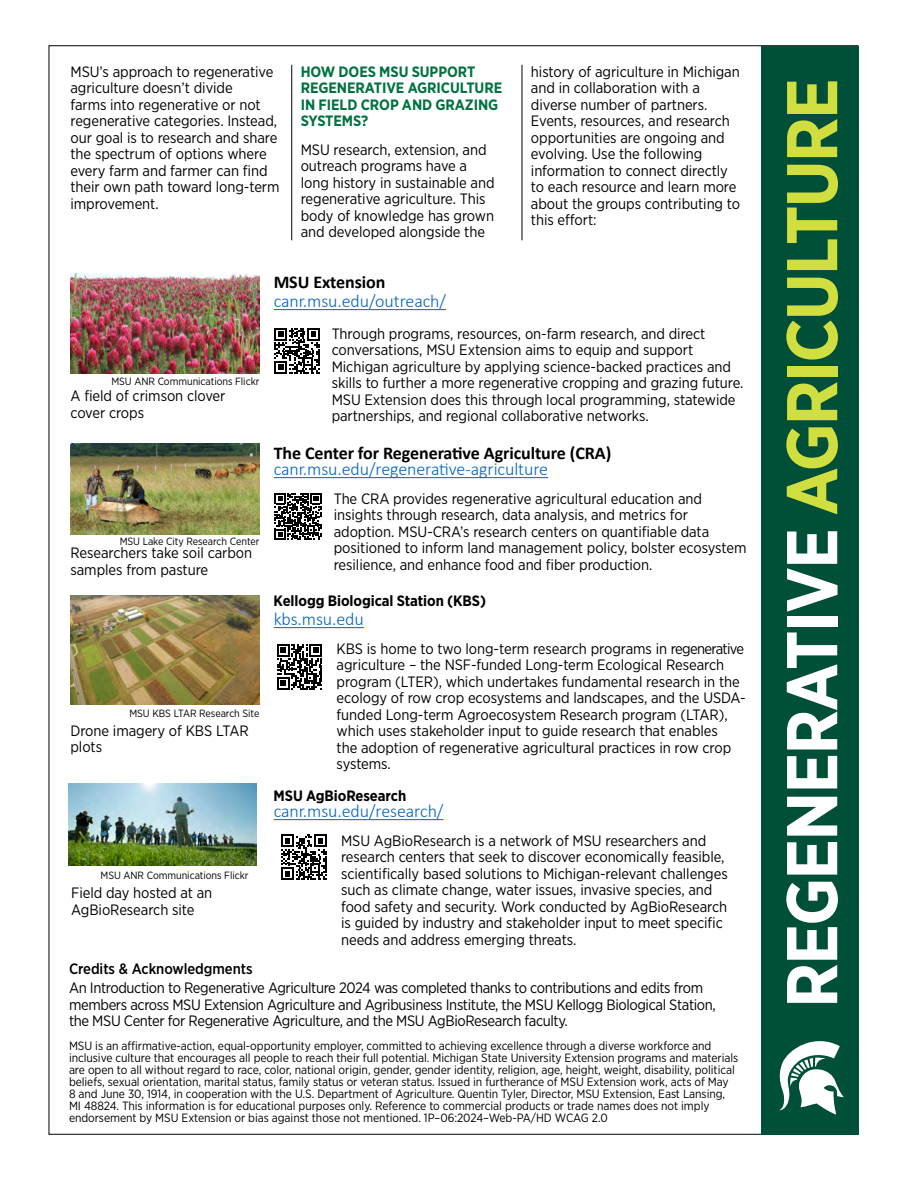
<style>
.page{position:relative;width:918px;height:1188px;background:#fff}
.page>*{position:absolute;margin:0;border:0;box-sizing:border-box;transform-origin:0 0}
.t1{font:700 71.7px "Gotham Narrow";letter-spacing:-.025em;color:#fff}
.t2{font:300 18px "Calibri";letter-spacing:-.005em;color:#0563c1}
.t3{font:700 18px "Calibri";letter-spacing:-.005em;color:#000}
.t4{font:15px/16.5px "Gotham Narrow";letter-spacing:-.005em;color:#000}
.t5{font:15px/16.5px "Gotham Narrow";letter-spacing:-.025em;color:#000}
.t6{font:700 15px/16.5px "Gotham Narrow";letter-spacing:-.005em;color:#00723f}
.t7{font:700 15px "Gotham Narrow";letter-spacing:-.005em;color:#000}
.t8{font:500 15px "Gotham Narrow";letter-spacing:-.005em;color:#000}
.t9{font:12px/12px "Gotham Narrow";letter-spacing:-.005em;color:#000}
.t10{font:10.5px "Gotham Narrow";letter-spacing:-.005em;color:#000}
.s1{color:#d1de3f}
</style>
<div class="page">
<div style="left:761px;top:46px;width:97px;height:1089px;background:#004f39"></div>
<hr style="left:522px;top:65px;width:1px;height:175px;background:#000">
<hr style="left:291px;top:65px;width:1px;height:175px;background:#000">
<hr style="left:274px;top:309px;width:172px;height:1px;background:#0563c1">
<hr style="left:274px;top:477px;width:274px;height:1px;background:#0563c1">
<hr style="left:274px;top:627px;width:90px;height:1px;background:#0563c1">
<hr style="left:274px;top:819px;width:169px;height:1px;background:#0563c1">
<img style="left:71px;top:273px;width:188px;height:101px">
<img style="left:70px;top:444px;width:189px;height:91px">
<img style="left:71px;top:596px;width:188px;height:109px">
<img style="left:68px;top:784px;width:188px;height:81px">
<svg style="left:274px;top:328px;width:46px;height:45px"></svg>
<svg style="left:275px;top:493px;width:47px;height:47px"></svg>
<svg style="left:277px;top:644px;width:45px;height:45px"></svg>
<svg style="left:281px;top:835px;width:46px;height:45px"></svg>
<svg style="left:779px;top:1041px;width:65px;height:74px"></svg>
<p class="t4" style="left:70px;top:63px;width:211px">MSU’s approach to regenerative agriculture doesn’t divide<br>farms into regenerative or not regenerative categories. Instead, our goal is to research and share the spectrum of options where every farm and farmer can fnd their own path toward long-term</p>
<p class="t4" style="left:70px;top:195px;width:90px">improvement.</p>
<p class="t6" style="left:301px;top:63px;width:203px">HOW DOES MSU SUPPORT<br>REGENERATIVE AGRICULTURE<br>IN FIELD CROP AND GRAZING<br>SYSTEMS?</p>
<p class="t4" style="left:301px;top:141px;width:195px">MSU research, extension, and outreach programs have a long history in sustainable and regenerative agriculture. This body of knowledge has grown and developed alongside the</p>
<p class="t4" style="left:531px;top:63px;width:211px">history of agriculture in Michigan and in collaboration with a diverse number of partners.<br>Events, resources, and research opportunities are ongoing and evolving. Use the following information to connect directly to each resource and learn more about the groups contributing to this efort:</p>
<h4 class="t3" style="left:274px;top:270px;width:113px">MSU Extension</h4>
<p class="t2" style="left:274px;top:290px;width:174px">canr.msu.edu/outreach/</p>
<p class="t4" style="left:332px;top:325px;width:413px">Through programs, resources, on-farm research, and direct conversations, MSU Extension aims to equip and support Michigan agriculture by applying science-backed practices and skills to further a more regenerative cropping and grazing future.<br>MSU Extension does this through local programming, statewide partnerships, and regional collaborative networks.</p>
<h4 class="t3" style="left:274px;top:441px;width:339px">The Center for Regenerative Agriculture (CRA)</h4>
<p class="t2" style="left:274px;top:458px;width:276px">canr.msu.edu/regenerative-agriculture</p>
<p class="t4" style="left:334px;top:490px;width:414px">The CRA provides regenerative agricultural education and insights through research, data analysis, and metrics for adoption. MSU-CRA’s research centers on quantifable data positioned to inform land management policy, bolster ecosystem resilience, and enhance food and fber production.</p>
<h5 class="t7" style="left:274px;top:591px;width:214px">Kellogg Biological Station (KBS)</h5>
<p class="t2" style="left:274px;top:608px;width:92px">kbs.msu.edu</p>
<p class="t4" style="left:337px;top:640px;width:411px">KBS is home to two long-term research programs in regenerative agriculture – the NSF-funded Long-term Ecological Research program (LTER), which undertakes fundamental research in the ecology of row crop ecosystems and landscapes, and the USDA&shy;funded Long-term Agroecosystem Research program (LTAR), which uses stakeholder input to guide research that enables<br>the adoption of regenerative agricultural practices in row crop systems.</p>
<h5 class="t7" style="left:274px;top:786px;width:134px">MSU AgBioResearch</h5>
<p class="t2" style="left:274px;top:800px;width:171px">canr.msu.edu/research/</p>
<p class="t4" style="left:341px;top:832px;width:388px">MSU AgBioResearch is a network of MSU researchers and research centers that seek to discover economically feasible, scientifcally based solutions to Michigan-relevant challenges such as climate change, water issues, invasive species, and food safety and security. Work conducted by AgBioResearch is guided by industry and stakeholder input to meet specifc needs and address emerging threats.</p>
<p class="t5" style="left:69px;top:979px;width:648px">An Introduction to Regenerative Agriculture 2024 was completed thanks to contributions and edits from members across MSU Extension Agriculture and Agribusiness Institute, the MSU Kellogg Biological Station, the MSU Center for Regenerative Agriculture, and the MSU AgBioResearch faculty.</p>
<p class="t9" style="left:69px;top:1040px;width:671px">MSU is an afrmative-action, equal-opportunity employer, committed to achieving excellence through a diverse workforce and inclusive culture that encourages all people to reach their full potential. Michigan State University Extension programs and materials are open to all without regard to race, color, national origin, gender, gender identity, religion, age, height, weight, disability, political beliefs, sexual orientation, marital status, family status or veteran status. Issued in furtherance of MSU Extension work, acts of May 8 and June 30, 1914, in cooperation with the U.S. Department of Agriculture. Quentin Tyler, Director, MSU Extension, East Lansing, MI 48824. This information is for educational purposes only. Reference to commercial products or trade names does not imply endorsement by MSU Extension or bias against those not mentioned. 1P–06:2024–Web-PA/HD WCAG 2.0</p>
<p class="t10" style="left:111px;top:375px;width:150px">MSU ANR Communications Flickr</p>
<p class="t4" style="left:70px;top:387px;width:156px">A feld of crimson clover cover crops</p>
<p class="t10" style="left:120px;top:534px;width:141px">MSU Lake City Research Center</p>
<p class="t4" style="left:70px;top:545px;width:183px">Researchers take soil carbon samples from pasture</p>
<p class="t10" style="left:129px;top:707px;width:132px">MSU KBS LTAR Research Site</p>
<p class="t4" style="left:70px;top:722px;width:180px">Drone imagery of KBS LTAR plots</p>
<p class="t10" style="left:101px;top:869px;width:150px">MSU ANR Communications Flickr</p>
<p class="t4" style="left:71px;top:885px;width:143px">Field day hosted at an</p>
<p class="t4" style="left:71px;top:901px;width:125px">AgBioResearch site</p>
<p class="t8" style="left:69px;top:959px;width:185px">Credits &amp; Acknowledgments</p>
<p class="t1" style="left:766px;top:1008px;width:931px;rotate:-90deg">REGENERATIVE <span class="s1">AGRICULTURE</span></p>
</div>
